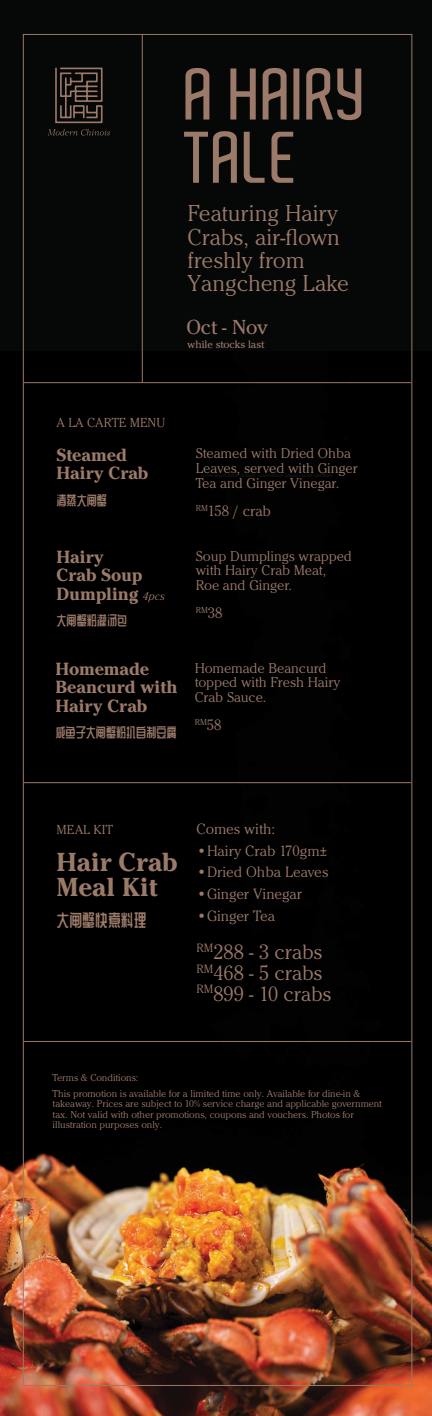
<style>
.page{position:relative;width:432px;height:1416px;background:#fff}
.page>*{position:absolute;margin:0;border:0;box-sizing:border-box;transform-origin:0 0}
.t1{font:600 70.4px/63.2px "Aldo";color:#9b7a69}
.t2{font:700 27.2px/24.4px "Cheltenham Pro";color:#9b7a69}
.t3{font:300 24px/23.2px "Cheltenham Pro";color:#9b7a69}
.t4{font:300 21.6px/20.8px "Cheltenham Pro";color:#9b7a69}
.t5{font:21.12px "Cheltenham Pro";letter-spacing:-.01em;color:#9b7a69}
.t6{font:700 18.4px/18.4px "Cheltenham Pro";color:#9b7a69}
.t7{font:16.8px "ZCOOL Qing Ke Huang You";color:#9b7a69}
.t8{font:300 15.6px "Cheltenham Pro";color:#9b7a69}
.t9{font:300 14.8px/14.8px "Cheltenham Pro";color:#9b7a69}
.t10{font:300 13.6px "Cheltenham Pro";color:#9b7a69}
.t11{font:13.2px "ZCOOL Qing Ke Huang You";color:#9b7a69}
.t12{font:11.24px "Cheltenham Pro";color:#9b7a69}
.t13{font:300 10.4px/10.4px "Cheltenham Pro";letter-spacing:-.01em;color:#9b7a69}
.t14{font:300 9.08px "Cheltenham Pro";color:#9b7a69}
.s1{font-weight:300;font-style:italic;font-size:12px}
.s2{font-size:15.6px}
</style>
<div class="page">
<div style="left:1px;top:0;width:431px;height:1416px;background:#060707"></div>
<img style="left:1px;top:352px;width:431px;height:1064px">
<svg style="left:48px;top:129px;width:62px;height:6px"></svg>
<svg style="left:55px;top:68px;width:48px;height:55px"></svg>
<hr style="left:142px;top:35px;width:1px;height:347px;background:#9b7a69">
<hr style="left:24px;top:382px;width:387px;height:1px;background:#9b7a69">
<hr style="left:24px;top:782px;width:387px;height:1px;background:#9b7a69">
<hr style="left:24px;top:1041px;width:387px;height:1px;background:#9b7a69">
<h1 class="t1" style="left:185px;top:64px;width:184px">A HAIRY<br>TALE</h1>
<h3 class="t3" style="left:187px;top:202px;width:163px">Featuring Hairy<br>Crabs, air-flown freshly from<br>Yangcheng Lake</h3>
<h3 class="t5" style="left:186px;top:315px;width:83px">Oct - Nov</h3>
<p class="t12" style="left:187px;top:338px;width:79px">while stocks last</p>
<h3 class="t10" style="left:57px;top:415px;width:110px">A LA CARTE MENU</h3>
<h3 class="t6" style="left:57px;top:445px;width:93px">Steamed<br>Hairy Crab</h3>
<p class="t11" style="left:57px;top:493px;width:52px">清蒸大闸蟹</p>
<h3 class="t6" style="left:57px;top:547px;width:110px">Hairy<br>Crab Soup<br>Dumpling <span class="s1">4pcs</span></h3>
<p class="t11" style="left:57px;top:613px;width:72px">大闸蟹粉灌汤包</p>
<h3 class="t6" style="left:56px;top:659px;width:124px">Homemade<br>Beancurd with<br>Hairy Crab</h3>
<p class="t11" style="left:56px;top:725px;width:123px">咸鱼子大闸蟹粉扒自制豆腐</p>
<h3 class="t9" style="left:196px;top:446px;width:163px">Steamed with Dried Ohba<br>Leaves, served with Ginger<br>Tea and Ginger Vinegar.</h3>
<h3 class="t8" style="left:196px;top:502px;width:77px"><sup>RM</sup>158 / crab</h3>
<h3 class="t9" style="left:196px;top:548px;width:158px">Soup Dumplings wrapped with Hairy Crab Meat,<br>Roe and Ginger.</h3>
<p class="t14" style="left:196px;top:605px;width:28px">RM<span class="s2">38</span></p>
<h3 class="t9" style="left:195px;top:661px;width:147px">Homemade Beancurd topped with Fresh Hairy<br>Crab Sauce.</h3>
<p class="t14" style="left:195px;top:717px;width:28px">RM<span class="s2">58</span></p>
<h3 class="t10" style="left:57px;top:821px;width:58px">MEAL KIT</h3>
<h2 class="t2" style="left:57px;top:850px;width:123px">Hair Crab<br>Meal Kit</h2>
<h3 class="t7" style="left:57px;top:911px;width:91px">大闸蟹快煮料理</h3>
<h3 class="t8" style="left:197px;top:820px;width:80px">Comes with:</h3>
<h3 class="t8" style="left:197px;top:842px;width:132px">•Hairy Crab 170gm±</h3>
<h3 class="t8" style="left:197px;top:863px;width:133px">•Dried Ohba Leaves</h3>
<h3 class="t8" style="left:197px;top:885px;width:107px">•Ginger Vinegar</h3>
<h3 class="t8" style="left:197px;top:907px;width:80px">•Ginger Tea</h3>
<h3 class="t4" style="left:197px;top:942px;width:136px"><sup>RM</sup>288 - 3 crabs<br><sup>RM</sup>468 - 5 crabs<br><sup>RM</sup>899 - 10 crabs</h3>
<p class="t13" style="left:53px;top:1070px;width:309px;line-height:15.6px">Terms &amp; Conditions:<br>This promotion is available for a limited time only. Available for dine-in &amp;</p>
<p class="t13" style="left:53px;top:1098px;width:331px">takeaway. Prices are subject to 10% service charge and applicable government tax. Not valid with other promotions, coupons and vouchers. Photos for illustration purposes only.</p>
</div>
